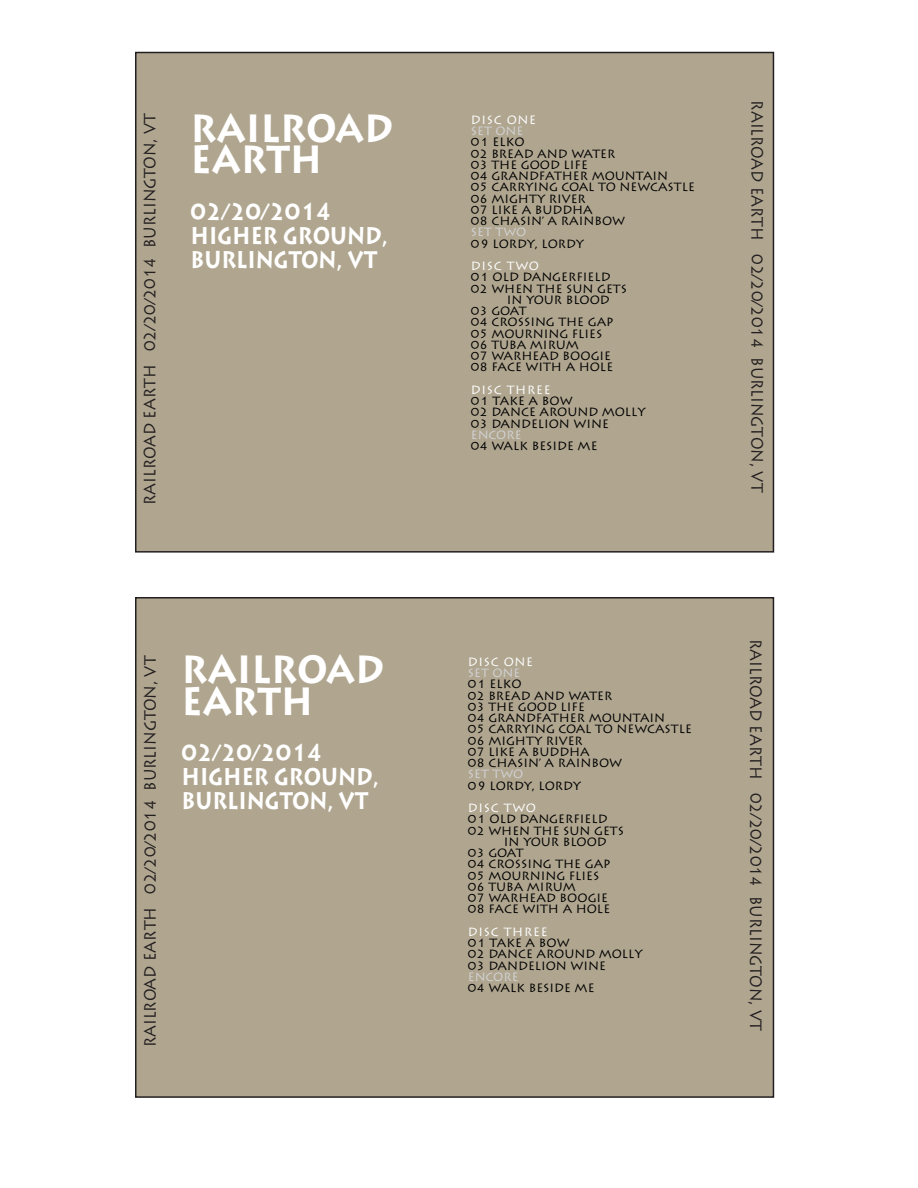
<style>
.page{position:relative;width:918px;height:1188px;background:#fff}
.page>*{position:absolute;margin:0;border:0;box-sizing:border-box;transform-origin:0 0}
.t1{font:700 39px/31.5px "Lithos Pro";color:#fff;scale:.9 1}
.t2{font:700 24px/24px "Lithos Pro";color:#fff;scale:.83 1}
.t3{font:16.5px "Lithos Pro";color:#231f20;scale:.9 1}
.t4{font:12px/11.2px "Lithos Pro";color:#000}
.t5{font:12px "Lithos Pro";letter-spacing:.06em;color:#fff}
.t6{font:12px "Lithos Pro";color:#d1d2d4}
</style>
<div class="page">
<div style="left:136px;top:53px;width:637px;height:499px;background:#b0a690"></div>
<div style="left:135px;top:52px;width:639px;height:501px;border:2px solid #231f20"></div>
<div style="left:136px;top:598px;width:637px;height:499px;background:#b0a690"></div>
<div style="left:135px;top:597px;width:639px;height:501px;border:2px solid #231f20"></div>
<h3 class="t3" style="left:140px;top:505px;width:437px;rotate:-90deg">RAILROAD EARTH 02/20/2014 BURLINGTON, VT</h3>
<h3 class="t3" style="left:767px;top:100px;width:437px;rotate:90deg">RAILROAD EARTH 02/20/2014 BURLINGTON, VT</h3>
<h1 class="t1" style="left:191px;top:113px;width:227px">RAILROAD<br>EARTH</h1>
<h2 class="t2" style="left:191px;top:200px;width:239px">02/20/2014<br>HIGHER GROUND,<br>BURLINGTON, VT</h2>
<p class="t5" style="left:471px;top:113px;width:67px">DISC ONE</p>
<p class="t6" style="left:471px;top:124px;width:54px">SET ONE</p>
<p class="t4" style="left:471px;top:137px;width:226px">01 ELKO<br>02 BREAD AND WATER<br>03 THE GOOD LIFE<br>04 GRANDFATHER MOUNTAIN<br>05 CARRYING COAL TO NEWCASTLE<br>06 MIGHTY RIVER<br>07 LIKE A BUDDHA<br>08 CHASIN’ A RAINBOW</p>
<p class="t6" style="left:471px;top:225px;width:57px">SET TWO</p>
<p class="t4" style="left:471px;top:238px;width:115px">09 LORDY, LORDY</p>
<p class="t5" style="left:471px;top:259px;width:70px">DISC TWO</p>
<p class="t4" style="left:471px;top:272px;width:141px">01 OLD DANGERFIELD</p>
<p class="t4" style="left:471px;top:283px;width:158px">02 WHEN THE SUN GETS</p>
<p class="t4" style="left:507px;top:294px;width:104px">IN YOUR BLOOD</p>
<p class="t4" style="left:471px;top:305px;width:57px">03 GOAT</p>
<p class="t4" style="left:471px;top:317px;width:144px">04 CROSSING THE GAP</p>
<p class="t4" style="left:471px;top:328px;width:133px">05 MOURNING FLIES</p>
<p class="t4" style="left:471px;top:339px;width:110px">06 TUBA MIRUM</p>
<p class="t4" style="left:471px;top:350px;width:142px">07 WARHEAD BOOGIE</p>
<p class="t4" style="left:471px;top:362px;width:144px">08 FACE WITH A HOLE</p>
<p class="t5" style="left:471px;top:383px;width:81px">DISC THREE</p>
<p class="t4" style="left:471px;top:395px;width:176px">01 TAKE A BOW<br>02 DANCE AROUND MOLLY<br>03 DANDELION WINE</p>
<p class="t6" style="left:471px;top:428px;width:52px">ENCORE</p>
<p class="t4" style="left:471px;top:440px;width:128px">04 WALK BESIDE ME</p>
<h3 class="t3" style="left:141px;top:1047px;width:437px;rotate:-90deg">RAILROAD EARTH 02/20/2014 BURLINGTON, VT</h3>
<h1 class="t1" style="left:182px;top:655px;width:227px">RAILROAD<br>EARTH</h1>
<h2 class="t2" style="left:182px;top:741px;width:239px">02/20/2014<br>HIGHER GROUND,<br>BURLINGTON, VT</h2>
<p class="t5" style="left:468px;top:655px;width:67px">DISC ONE</p>
<p class="t6" style="left:468px;top:666px;width:54px">SET ONE</p>
<p class="t4" style="left:468px;top:679px;width:226px">01 ELKO<br>02 BREAD AND WATER<br>03 THE GOOD LIFE<br>04 GRANDFATHER MOUNTAIN<br>05 CARRYING COAL TO NEWCASTLE<br>06 MIGHTY RIVER<br>07 LIKE A BUDDHA<br>08 CHASIN’ A RAINBOW</p>
<p class="t6" style="left:468px;top:767px;width:57px">SET TWO</p>
<p class="t4" style="left:468px;top:780px;width:115px">09 LORDY, LORDY</p>
<p class="t5" style="left:468px;top:801px;width:70px">DISC TWO</p>
<p class="t4" style="left:468px;top:814px;width:141px">01 OLD DANGERFIELD</p>
<p class="t4" style="left:468px;top:825px;width:158px">02 WHEN THE SUN GETS</p>
<p class="t4" style="left:504px;top:836px;width:104px">IN YOUR BLOOD</p>
<p class="t4" style="left:468px;top:847px;width:57px">03 GOAT</p>
<p class="t4" style="left:468px;top:859px;width:144px">04 CROSSING THE GAP</p>
<p class="t4" style="left:468px;top:870px;width:133px">05 MOURNING FLIES</p>
<p class="t4" style="left:468px;top:881px;width:110px">06 TUBA MIRUM</p>
<p class="t4" style="left:468px;top:892px;width:142px">07 WARHEAD BOOGIE</p>
<p class="t4" style="left:468px;top:904px;width:144px">08 FACE WITH A HOLE</p>
<p class="t5" style="left:468px;top:925px;width:81px">DISC THREE</p>
<p class="t4" style="left:468px;top:937px;width:176px">01 TAKE A BOW<br>02 DANCE AROUND MOLLY<br>03 DANDELION WINE</p>
<p class="t6" style="left:468px;top:970px;width:52px">ENCORE</p>
<p class="t4" style="left:468px;top:982px;width:128px">04 WALK BESIDE ME</p>
<h3 class="t3" style="left:765px;top:639px;width:437px;rotate:90deg">RAILROAD EARTH 02/20/2014 BURLINGTON, VT</h3>
</div>
